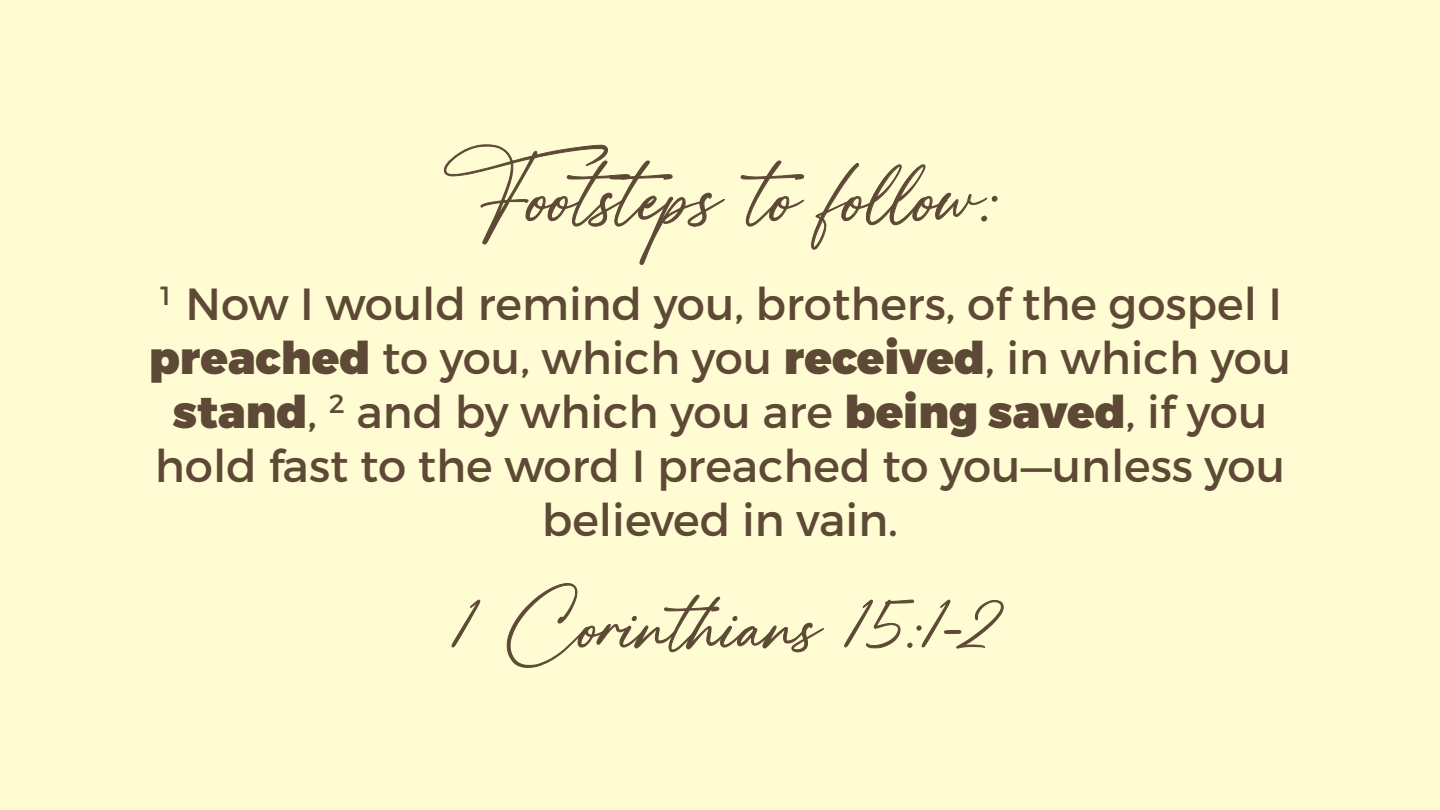
<style>
.page{position:relative;width:1440px;height:810px;background:#fffbd2}
.page>*{position:absolute;margin:0;border:0;box-sizing:border-box;transform-origin:0 0}
.t1{font:120.9px "High Spirited";color:#5d4935}
.t2{font:105px "High Spirited";color:#5d4935}
.t3{font:45px/54px "Montserrat";color:#5d4935;text-align:center}
.s1{font-weight:900}
</style>
<div class="page">
<svg style="left:452px;top:600px;width:29px;height:47px"></svg>
<svg style="left:506px;top:583px;width:318px;height:85px"></svg>
<svg style="left:844px;top:599px;width:160px;height:50px"></svg>
<svg style="left:444px;top:144px;width:281px;height:121px"></svg>
<svg style="left:741px;top:160px;width:64px;height:67px"></svg>
<svg style="left:811px;top:163px;width:187px;height:87px"></svg>
<h1 class="t1" style="left:440px;top:133px;width:561px">Footsteps to follow:</h1>
<p class="t3" style="left:149px;top:277px;width:1144px"><sup>1</sup> Now I would remind you, brothers, of the gospel I <span class="s1">preached</span> to you, which you <span class="s1">received</span>, in which you <span class="s1">stand</span>, <sup>2</sup> and by which you are <span class="s1">being saved</span>, if you hold fast to the word I preached to you—unless you believed in vain.</p>
<h2 class="t2" style="left:451px;top:571px;width:554px">1 Corinthians 15:1-2</h2>
</div>
